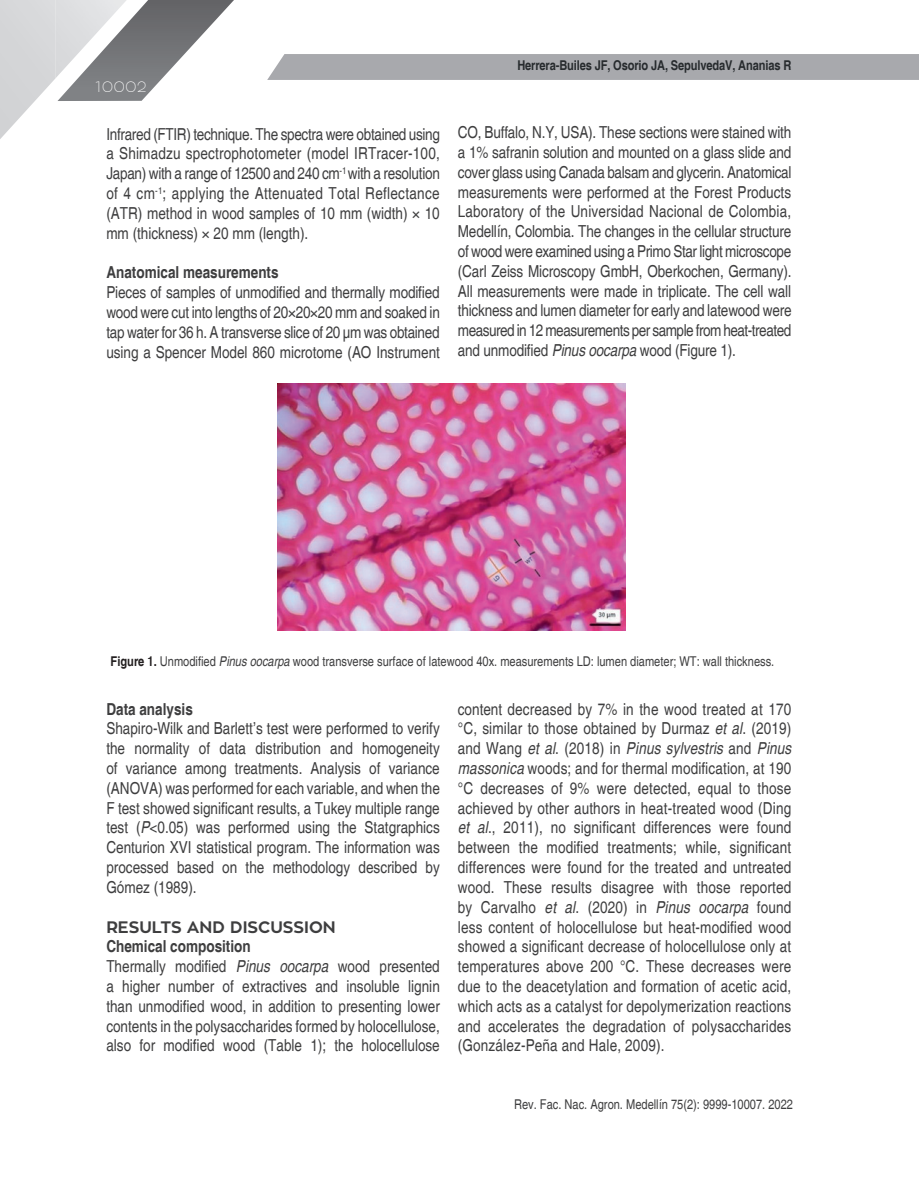
<style>
.page{position:relative;width:919px;height:1183px;background:#fff}
.page>*{position:absolute;margin:0;border:0;box-sizing:border-box;transform-origin:0 0}
.t1{font:condensed 16.5px/19.8px "Helvetica";color:#3e3e3f;text-align:justify}
.t2{font:700 condensed 16.5px "Helvetica";color:#3e3e3f}
.t3{font:700 16.5px "Zona Pro";color:#3e3e3f}
.t4{font:100 15px "Zona Pro";letter-spacing:.05em;color:#fff}
.t5{font:condensed 13.5px "Helvetica";color:#3e3e3f}
.t6{font:700 condensed 13.5px "Helvetica";letter-spacing:-.01em;color:#272b2e}
.s1{font-style:italic}
.s2{font-weight:700;color:#231f20}
.s3{font-weight:700}
</style>
<div class="page">
<svg style="left:0;top:0;width:234px;height:139px"></svg>
<div style="left:267px;top:54px;width:651px;height:26px;background:#a8a9ad"></div>
<img style="left:277px;top:383px;width:348px;height:247px">
<p class="t4" style="left:96px;top:77px;width:52px">10002</p>
<p class="t1" style="left:106px;top:124px;width:335px">Infrared (FTIR) technique. The spectra were obtained using a Shimadzu spectrophotometer (model IRTracer-100, Japan) with a range of 12500 and 240 cm<sup>-1</sup> with a resolution of 4 cm<sup>-1</sup>; applying the Attenuated Total Reflectance (ATR) method in wood samples of 10 mm (width) × 10 mm (thickness) × 20 mm (length).</p>
<p class="t2" style="left:106px;top:262px;width:174px">Anatomical measurements</p>
<p class="t1" style="left:106px;top:282px;width:335px">Pieces of samples of unmodified and thermally modified wood were cut into lengths of 20×20×20 mm and soaked in tap water for 36 h. A transverse slice of 20 µm was obtained using a Spencer Model 860 microtome (AO Instrument</p>
<p class="t6" style="left:517px;top:57px;width:275px">Herrera-Builes JF, Osorio JA, SepulvedaV, Ananias R</p>
<p class="t1" style="left:458px;top:122px;width:335px">CO, Buffalo, N.Y, USA). These sections were stained with a 1% safranin solution and mounted on a glass slide and cover glass using Canada balsam and glycerin. Anatomical measurements were performed at the Forest Products Laboratory of the Universidad Nacional de Colombia, Medellín, Colombia. The changes in the cellular structure of wood were examined using a Primo Star light microscope (Carl Zeiss Microscopy GmbH, Oberkochen, Germany).<br>All measurements were made in triplicate. The cell wall thickness and lumen diameter for early and latewood were measured in 12 measurements per sample from heat-treated and unmodified <span class="s1">Pinus oocarpa</span> wood (Figure 1).</p>
<p class="t5" style="left:111px;top:653px;width:665px"><span class="s2">Figure 1.</span> Unmodified <span class="s1">Pinus oocarpa</span> wood transverse surface of latewood 40x. measurements LD: lumen diameter; WT: wall thickness.</p>
<p class="t2" style="left:106px;top:698px;width:88px">Data analysis</p>
<p class="t1" style="left:106px;top:718px;width:335px">Shapiro-Wilk and Barlett’s test were performed to verify the normality of data distribution and homogeneity of variance among treatments. Analysis of variance (ANOVA) was performed for each variable, and when the F test showed significant results, a Tukey multiple range test (<span class="s1">P</span>&lt;0.05) was performed using the Statgraphics Centurion XVI statistical program. The information was processed based on the methodology described by Gómez (1989).</p>
<p class="t3" style="left:106px;top:915px;width:231px">RESULTS AND DISCUSSION</p>
<p class="t1" style="left:106px;top:936px;width:335px;text-align:left"><span class="s3">Chemical composition<br></span>Thermally modified <span class="s1">Pinus oocarpa</span> wood presented a higher number of extractives and insoluble lignin than unmodified wood, in addition to presenting lower contents in the polysaccharides formed by holocellulose, also for modified wood (Table 1); the holocellulose</p>
<p class="t1" style="left:458px;top:698px;width:335px">content decreased by 7% in the wood treated at 170 °C, similar to those obtained by Durmaz <span class="s1">et al</span>. (2019) and Wang <span class="s1">et al</span>. (2018) in <span class="s1">Pinus sylvestris</span> and <span class="s1">Pinus massonica</span> woods; and for thermal modification, at 190 °C decreases of 9% were detected, equal to those achieved by other authors in heat-treated wood (Ding <span class="s1">et al</span>., 2011), no significant differences were found between the modified treatments; while, significant differences were found for the treated and untreated wood. These results disagree with those reported by Carvalho <span class="s1">et al</span>. (2020) in <span class="s1">Pinus oocarpa</span> found less content of holocellulose but heat-modified wood showed a significant decrease of holocellulose only at temperatures above 200 °C. These decreases were due to the deacetylation and formation of acetic acid, which acts as a catalyst for depolymerization reactions and accelerates the degradation of polysaccharides (González-Peña and Hale, 2009).</p>
<p class="t5" style="left:514px;top:1095px;width:280px">Rev. Fac. Nac. Agron. Medellín 75(2): 9999-10007. 2022</p>
</div>
